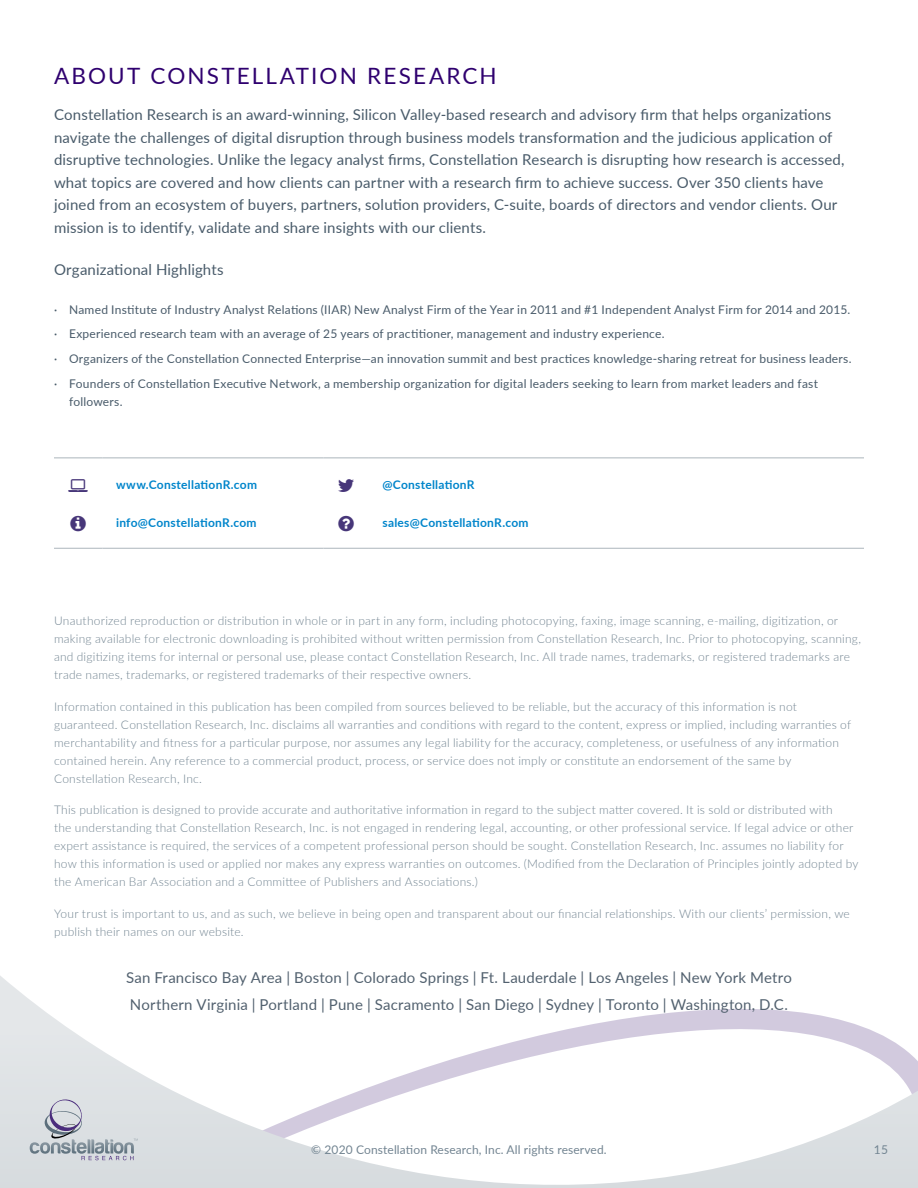
<style>
.page{position:relative;width:918px;height:1188px;background:#fff}
.page>*{position:absolute;margin:0;border:0;box-sizing:border-box;transform-origin:0 0}
.t1{font:22.5px "Lato";letter-spacing:.095em;color:#2f006f}
.t2{font:15px/22.5px "Lato";letter-spacing:.01em;color:#495b6a}
.t3{font:15px/27px "Lato";letter-spacing:.01em;color:#52616f}
.t4{font:300 12px/18px "Lato";letter-spacing:.02em;color:#738592}
.t5{font:12px/24.8px "Lato";letter-spacing:.02em;color:#495b6a}
.t6{font:700 12px "Lato";letter-spacing:.02em;color:#0085cb}
.t7{font:12px "Lato";letter-spacing:.01em;color:#738592}
</style>
<div class="page">
<svg style="left:0;top:976px;width:918px;height:212px"></svg>
<hr style="left:54px;top:548px;width:49px;height:1px;background:#acb5bc">
<hr style="left:103px;top:548px;width:220px;height:1px;background:#acb5bc">
<hr style="left:323px;top:548px;width:46px;height:1px;background:#acb5bc">
<hr style="left:369px;top:548px;width:495px;height:1px;background:#acb5bc">
<hr style="left:54px;top:458px;width:49px;height:1px;background:#acb5bc">
<hr style="left:103px;top:458px;width:220px;height:1px;background:#acb5bc">
<hr style="left:323px;top:458px;width:46px;height:1px;background:#acb5bc">
<hr style="left:369px;top:458px;width:495px;height:1px;background:#acb5bc">
<svg style="left:30px;top:1099px;width:108px;height:61px;background:#c6cbd2"></svg>
<h3 class="t1" style="left:54px;top:60px;width:444px">ABOUT CONSTELLATION RESEARCH</h3>
<p class="t2" style="left:54px;top:103px;width:792px">Constellation Research is an award-winning, Silicon Valley-based research and advisory firm that helps organizations navigate the challenges of digital disruption through business models transformation and the judicious application of disruptive technologies. Unlike the legacy analyst firms, Constellation Research is disrupting how research is accessed, what topics are covered and how clients can partner with a research firm to achieve success. Over 350 clients have joined from an ecosystem of buyers, partners, solution providers, C-suite, boards of directors and vendor clients. Our mission is to identify, validate and share insights with our clients.</p>
<p class="t2" style="left:54px;top:258px;width:171px">Organizational Highlights</p>
<p class="t5" style="left:54px;top:296px;width:799px">· Named Institute of Industry Analyst Relations (IIAR) New Analyst Firm of the Year in 2011 and #1 Independent Analyst Firm for 2014 and 2015. · Experienced research team with an average of 25 years of practitioner, management and industry experience.<br>· Organizers of the Constellation Connected Enterprise—an innovation summit and best practices knowledge-sharing retreat for business leaders. · Founders of Constellation Executive Network, a membership organization for digital leaders seeking to learn from market leaders and fast</p>
<p class="t5" style="left:69px;top:389px;width:55px">followers.</p>
<p class="t6" style="left:116px;top:475px;width:142px">www.ConstellationR.com</p>
<p class="t6" style="left:382px;top:475px;width:94px">@ConstellationR</p>
<p class="t6" style="left:116px;top:514px;width:142px">info@ConstellationR.com</p>
<p class="t6" style="left:382px;top:514px;width:148px">sales@ConstellationR.com</p>
<p class="t4" style="left:54px;top:611px;width:809px">Unauthorized reproduction or distribution in whole or in part in any form, including photocopying, faxing, image scanning, e-mailing, digitization, or making available for electronic downloading is prohibited without written permission from Constellation Research, Inc. Prior to photocopying, scanning, and digitizing items for internal or personal use, please contact Constellation Research, Inc. All trade names, trademarks, or registered trademarks are trade names, trademarks, or registered trademarks of their respective owners.</p>
<p class="t4" style="left:54px;top:697px;width:799px">Information contained in this publication has been compiled from sources believed to be reliable, but the accuracy of this information is not guaranteed. Constellation Research, Inc. disclaims all warranties and conditions with regard to the content, express or implied, including warranties of merchantability and fitness for a particular purpose, nor assumes any legal liability for the accuracy, completeness, or usefulness of any information contained herein. Any reference to a commercial product, process, or service does not imply or constitute an endorsement of the same by Constellation Research, Inc.</p>
<p class="t4" style="left:54px;top:800px;width:806px">This publication is designed to provide accurate and authoritative information in regard to the subject matter covered. It is sold or distributed with<br>the understanding that Constellation Research, Inc. is not engaged in rendering legal, accounting, or other professional service. If legal advice or other expert assistance is required, the services of a competent professional person should be sought. Constellation Research, Inc. assumes no liability for how this information is used or applied nor makes any express warranties on outcomes. (Modified from the Declaration of Principles jointly adopted by the American Bar Association and a Committee of Publishers and Associations.)</p>
<p class="t4" style="left:54px;top:904px;width:797px">Your trust is important to us, and as such, we believe in being open and transparent about our financial relationships. With our clients’ permission, we publish their names on our website.</p>
<p class="t3" style="left:126px;top:963px;width:667px">San Francisco Bay Area | Boston | Colorado Springs | Ft. Lauderdale | Los Angeles | New York Metro<br>Northern Virginia | Portland | Pune | Sacramento | San Diego | Sydney | Toronto | Washington, D.C.</p>
<p class="t7" style="left:311px;top:1141px;width:297px">© 2020 Constellation Research, Inc. All rights reserved.</p>
<p class="t7" style="left:874px;top:1141px;width:16px">15</p>
</div>
